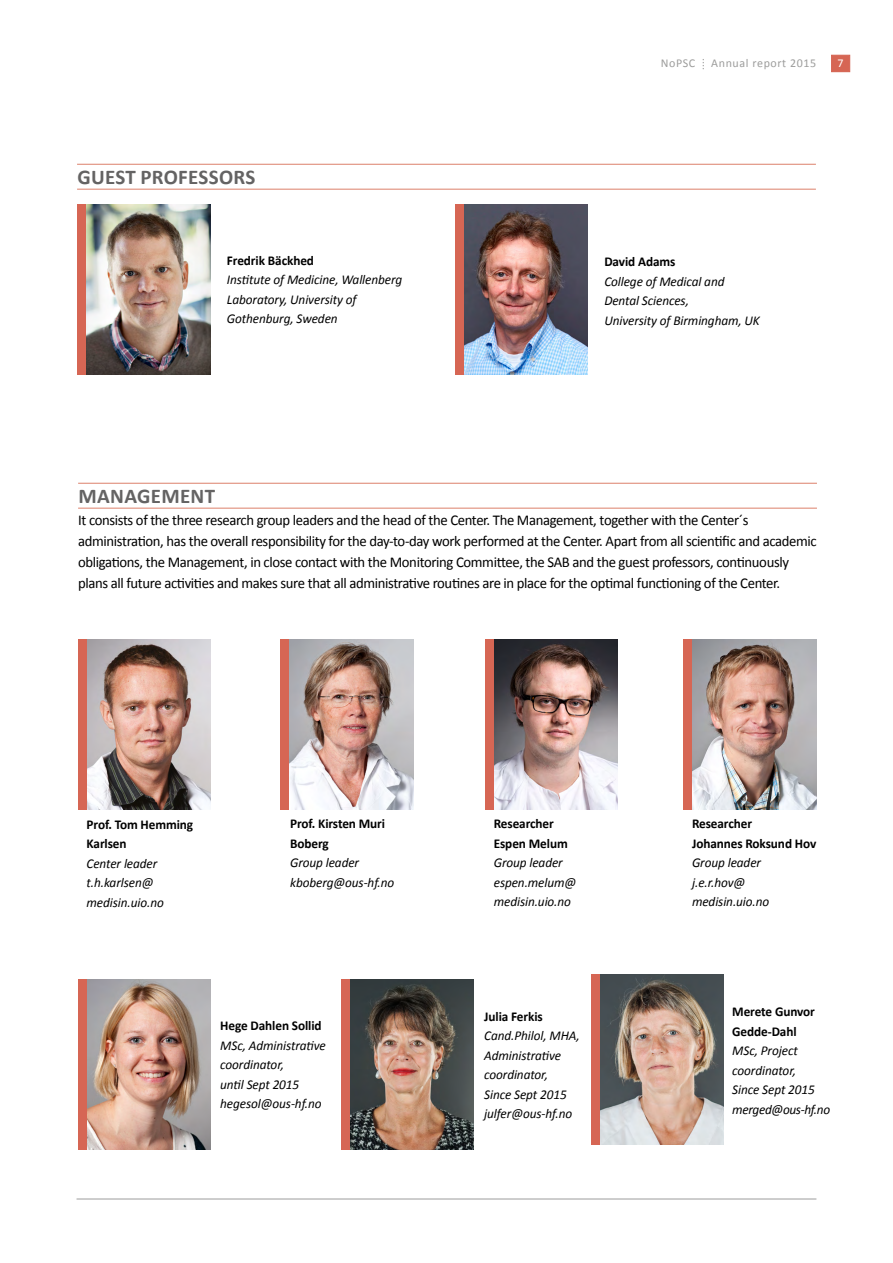
<style>
.page{position:relative;width:893px;height:1263px;background:#fff}
.page>*{position:absolute;margin:0;border:0;box-sizing:border-box;transform-origin:0 0}
.t1{font:700 21px "Calibri";letter-spacing:.015em;color:#646363}
.t2{font:15px/21px "Calibri";letter-spacing:-.025em;color:#000}
.t3{font:italic 13.5px/19.5px "Calibri";letter-spacing:-.005em;color:#000}
.t4{font:700 13.5px/19.5px "Calibri";letter-spacing:-.005em;color:#000}
.t5{font:12px "Calibri";letter-spacing:.05em;color:#9d9d9c}
.t6{font:12px "Calibri";color:#fff}
</style>
<div class="page">
<hr style="left:77px;top:1198px;width:739px;height:1px;background:#9d9d9c">
<div style="left:831px;top:55px;width:19px;height:17px;background:#d66654"></div>
<img style="left:87px;top:639px;width:124px;height:170px">
<div style="left:78px;top:639px;width:9px;height:170px;background:#d66654"></div>
<img style="left:289px;top:639px;width:124px;height:170px">
<div style="left:281px;top:639px;width:8px;height:170px;background:#d66654"></div>
<img style="left:493px;top:639px;width:125px;height:170px">
<div style="left:485px;top:639px;width:8px;height:170px;background:#d66654"></div>
<img style="left:692px;top:639px;width:125px;height:170px">
<div style="left:684px;top:639px;width:8px;height:170px;background:#d66654"></div>
<img style="left:87px;top:979px;width:124px;height:170px">
<div style="left:78px;top:979px;width:9px;height:170px;background:#d66654"></div>
<img style="left:350px;top:979px;width:124px;height:170px">
<div style="left:341px;top:979px;width:9px;height:170px;background:#d66654"></div>
<img style="left:599px;top:974px;width:125px;height:170px">
<div style="left:591px;top:974px;width:8px;height:170px;background:#d66654"></div>
<hr style="left:78px;top:508px;width:739px;height:1px;background:#e08e7b">
<hr style="left:78px;top:483px;width:739px;height:1px;background:#e08e7b">
<hr style="left:77px;top:189px;width:739px;height:1px;background:#e08e7b">
<hr style="left:77px;top:164px;width:739px;height:1px;background:#e08e7b">
<img style="left:86px;top:204px;width:124px;height:170px">
<img style="left:463px;top:204px;width:125px;height:170px">
<div style="left:455px;top:204px;width:8px;height:170px;background:#d66654"></div>
<div style="left:78px;top:204px;width:8px;height:170px;background:#d66654"></div>
<h1 class="t1" style="left:77px;top:163px;width:178px">Guest professors</h1>
<p class="t4" style="left:227px;top:251px;width:89px">Fredrik Bäckhed</p>
<p class="t3" style="left:227px;top:270px;width:177px">Institute of Medicine, Wallenberg<br>Laboratory, University of<br>Gothenburg, Sweden</p>
<p class="t5" style="left:661px;top:56px;width:157px">NoPSC ⁞ Annual report 2015</p>
<p class="t6" style="left:838px;top:56px;width:8px">7</p>
<p class="t4" style="left:604px;top:252px;width:73px">David Adams</p>
<p class="t3" style="left:604px;top:271px;width:157px">College of Medical and<br>Dental Sciences,<br>University of Birmingham, UK</p>
<h1 class="t1" style="left:79px;top:483px;width:33px">Mana</h1>
<h1 class="t1" style="left:137px;top:483px;width:79px">gement</h1>
<p class="t2" style="left:78px;top:510px;width:740px">It consists of the three research group leaders and the head of the Center. The Management, together with the Center´s administration, has the overall responsibility for the day-to-day work performed at the Center. Apart from all scientific and academic obligations, the Management, in close contact with the Monitoring Committee, the SAB and the guest professors, continuously plans all future activities and makes sure that all administrative routines are in place for the optimal functioning of the Center.</p>
<p class="t4" style="left:87px;top:814px;width:108px">Prof. Tom Hemming<br>Karlsen</p>
<p class="t3" style="left:87px;top:853px;width:79px">Center leader t.h.karlsen@ medisin.uio.no</p>
<p class="t4" style="left:290px;top:814px;width:97px">Prof. Kirsten Muri<br>Boberg</p>
<p class="t3" style="left:290px;top:852px;width:106px">Group leader kboberg@ous-hf.no</p>
<p class="t4" style="left:220px;top:1016px;width:103px">Hege Dahlen Sollid</p>
<p class="t3" style="left:220px;top:1035px;width:107px">MSc, Administrative coordinator,<br>until Sept 2015 hegesol@ous-hf.no</p>
<p class="t4" style="left:494px;top:814px;width:75px">Researcher<br>Espen Melum</p>
<p class="t3" style="left:494px;top:852px;width:84px">Group leader espen.melum@ medisin.uio.no</p>
<p class="t4" style="left:484px;top:1006px;width:60px">Julia Ferkis</p>
<p class="t3" style="left:484px;top:1025px;width:97px">Cand.Philol, MHA,<br>Administrative coordinator,<br>Since Sept 2015 julfer@ous-hf.no</p>
<p class="t4" style="left:692px;top:814px;width:126px">Researcher<br>Johannes Roksund Hov</p>
<p class="t3" style="left:692px;top:852px;width:79px">Group leader j.e.r.hov@ medisin.uio.no</p>
<p class="t4" style="left:732px;top:1002px;width:84px">Merete Gunvor<br>Gedde-Dahl</p>
<p class="t3" style="left:732px;top:1040px;width:99px">MSc, Project coordinator,<br>Since Sept 2015 merged@ous-hf.no</p>
</div>
